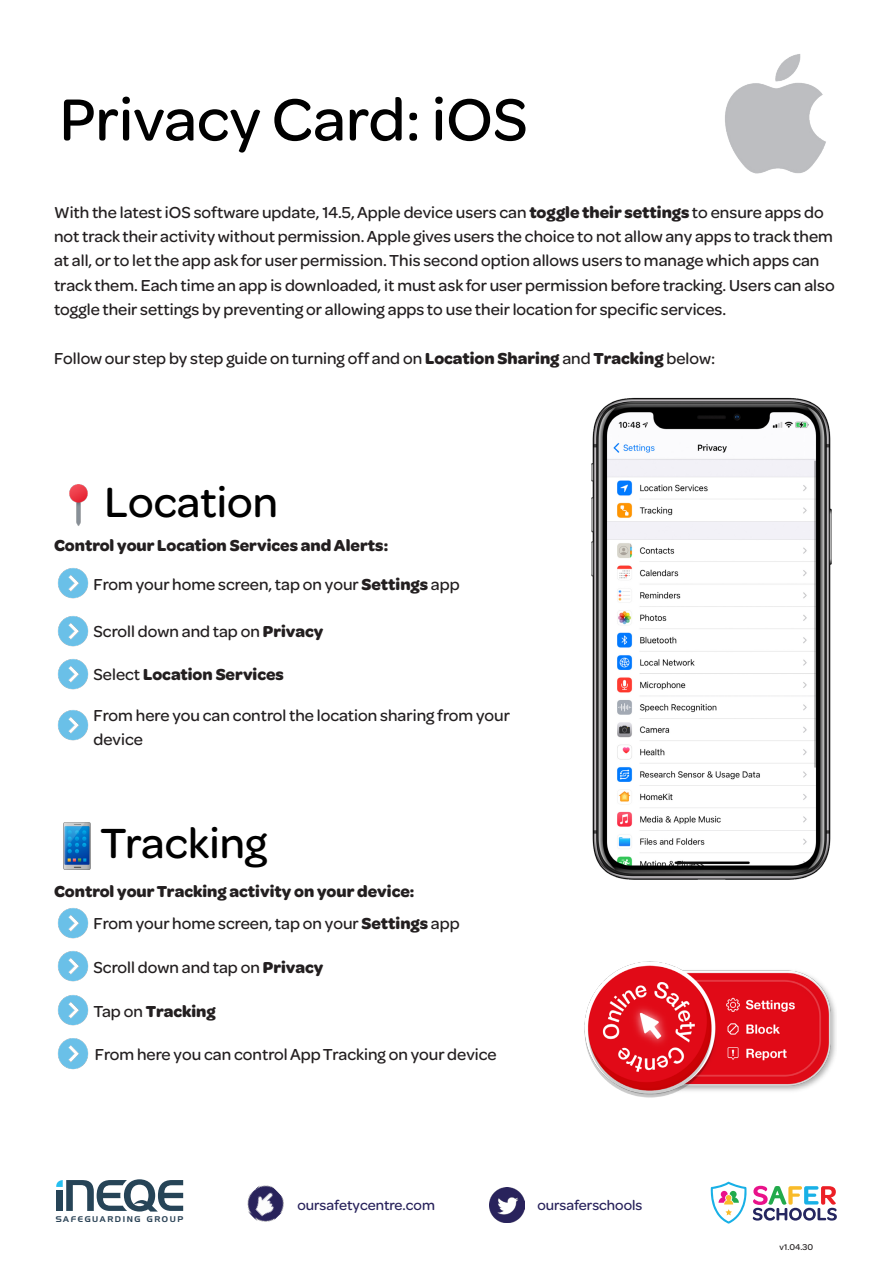
<style>
.page{position:relative;width:893px;height:1263px;background:#fff}
.page>*{position:absolute;margin:0;border:0;box-sizing:border-box;transform-origin:0 0}
.t1{font:500 63px "Omnes";color:#000}
.t2{font:500 45px "Omnes";color:#000}
.t3{font:500 16.95px/24.5px "Omnes";color:#231f20}
.t4{font:700 16.95px "Omnes";color:#231f20}
.t5{font:500 14.85px "Omnes";color:#29235c}
.t6{font:500 9px "Omnes";color:#231f20}
.t7{font:8.1px "Handel Gothic";letter-spacing:.2em;color:#2c4457}
.s1{font-weight:700}
.s2{font-weight:500}
</style>
<div class="page">
<img style="left:725px;top:54px;width:101px;height:120px">
<img style="left:591px;top:397px;width:241px;height:483px">
<svg style="left:753px;top:1186px;width:84px;height:34px"></svg>
<svg style="left:711px;top:1182px;width:36px;height:41px"></svg>
<svg style="left:56px;top:1179px;width:127px;height:32px"></svg>
<img style="left:247px;top:1185px;width:37px;height:37px">
<img style="left:490px;top:1187px;width:35px;height:36px">
<img style="left:58px;top:568px;width:31px;height:31px">
<img style="left:58px;top:616px;width:31px;height:31px">
<img style="left:58px;top:659px;width:31px;height:31px">
<img style="left:58px;top:908px;width:31px;height:31px">
<img style="left:58px;top:951px;width:31px;height:31px">
<img style="left:63px;top:822px;width:28px;height:48px">
<img style="left:69px;top:484px;width:19px;height:42px">
<img style="left:584px;top:961px;width:252px;height:137px">
<img style="left:58px;top:995px;width:31px;height:31px">
<img style="left:58px;top:710px;width:31px;height:31px">
<img style="left:58px;top:1038px;width:31px;height:32px">
<p class="t1" style="left:60px;top:76px;width:470px">Privacy Card: iOS</p>
<p class="t3" style="left:54px;top:199px;width:782px">With the latest iOS software update, 14.5, Apple device users can <span class="s1">toggle their settings</span> to ensure apps do not track their activity without permission. Apple gives users the choice to not allow any apps to track them at all, or to let the app ask for user permission. This second option allows users to manage which apps can track them. Each time an app is downloaded, it must ask for user permission before tracking. Users can also toggle their settings by preventing or allowing apps to use their location for specific services.</p>
<p class="t3" style="left:54px;top:345px;width:663px">Follow our step by step guide on turning off and on <span class="s1">Location Sharing</span> and <span class="s1">Tracking</span> below:</p>
<p class="t2" style="left:104px;top:471px;width:175px">Location</p>
<p class="t4" style="left:54px;top:533px;width:336px">Control your Location Services and Alerts:</p>
<p class="t3" style="left:94px;top:571px;width:368px">From your home screen, tap on your <span class="s1">Settings</span> app</p>
<p class="t3" style="left:94px;top:618px;width:231px">Scroll down and tap on <span class="s1">Privacy</span></p>
<p class="t4" style="left:94px;top:662px;width:192px"><span class="s2">Select</span> Location Services</p>
<p class="t3" style="left:94px;top:702px;width:418px">From here you can control the location sharing from your device</p>
<p class="t2" style="left:100px;top:812px;width:168px">Tracking</p>
<p class="t4" style="left:54px;top:879px;width:362px">Control your Tracking activity on your device:</p>
<p class="t3" style="left:94px;top:910px;width:368px">From your home screen, tap on your <span class="s1">Settings</span> app</p>
<p class="t3" style="left:94px;top:954px;width:231px">Scroll down and tap on <span class="s1">Privacy</span></p>
<p class="t4" style="left:94px;top:999px;width:124px"><span class="s2">Tap on</span> Tracking</p>
<p class="t3" style="left:95px;top:1041px;width:403px">From here you can control App Tracking on your device</p>
<p class="t7" style="left:56px;top:1215px;width:129px">SAFEGUARDING GROUP</p>
<p class="t5" style="left:297px;top:1195px;width:139px">oursafetycentre.com</p>
<p class="t5" style="left:537px;top:1195px;width:107px">oursaferschools</p>
<p class="t6" style="left:780px;top:1241px;width:35px">v1.04.30</p>
</div>
